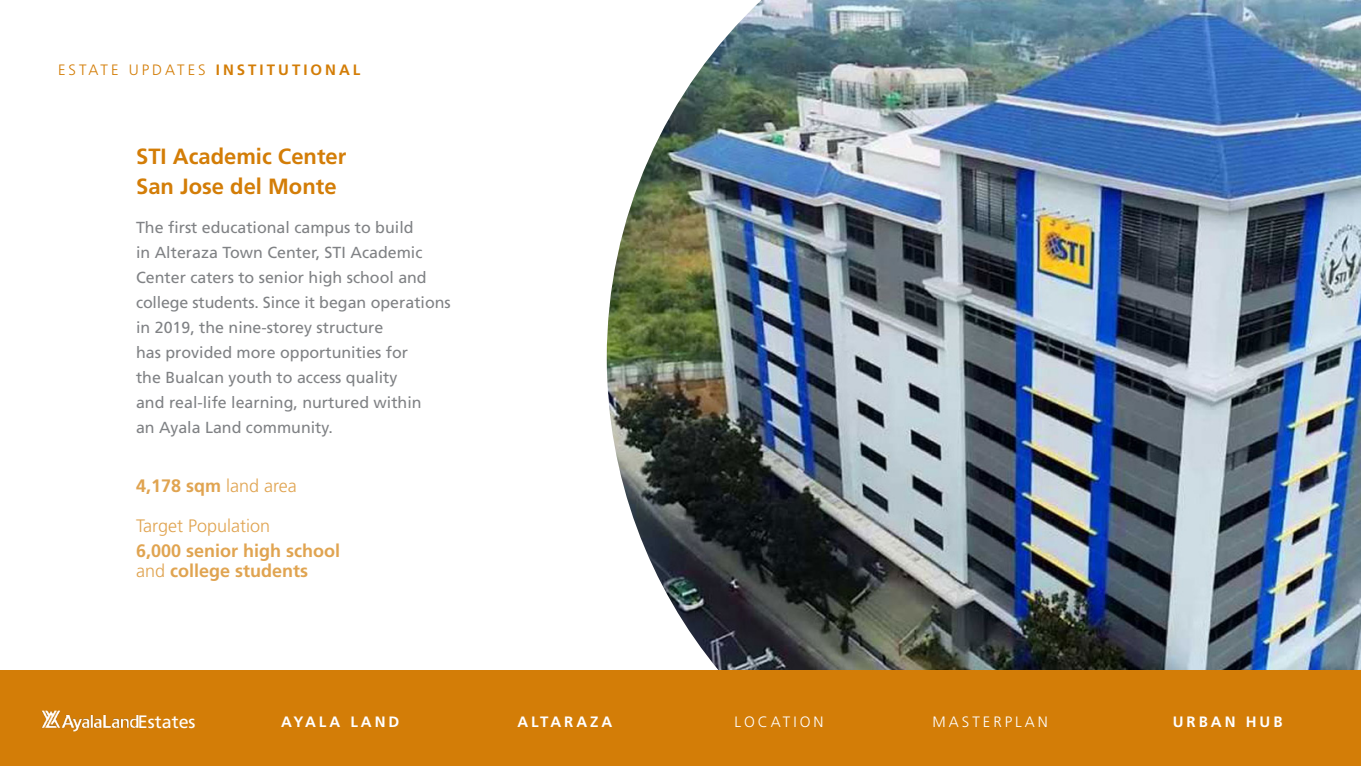
<style>
.page{position:relative;width:1361px;height:766px;background:#fff}
.page>*{position:absolute;margin:0;border:0;box-sizing:border-box;transform-origin:0 0}
.t1{font:700 22px/30px "Frutiger LT Std";color:#d37d07}
.t2{font:700 18px/20px "Frutiger LT Std";color:#e0a451}
.t3{font:300 18px "Frutiger LT Std";color:#e0a451}
.t4{font:17.9px "Frutiger LT Std";color:#fff}
.t5{font:16px/25px "Frutiger LT Std";color:#808285}
.t6{font:300 15px "Frutiger LT Std";letter-spacing:.2em;color:#d37d07}
.t7{font:700 15px "Frutiger LT Std";letter-spacing:.2em;color:#fff}
.t8{font:300 15px "Frutiger LT Std";letter-spacing:.2em;color:#fff}
.s1{font-weight:700}
.s2{font-weight:300}
</style>
<div class="page">
<img style="left:607px;top:0;width:754px;height:670px">
<div style="left:0;top:670px;width:1361px;height:95px;background:#d37d07"></div>
<img style="left:41px;top:710px;width:97px;height:21px">
<p class="t6" style="left:58px;top:61px;width:304px">ESTATE UPDATES <span class="s1">INSTITUTIONAL</span></p>
<h1 class="t1" style="left:136px;top:141px;width:212px">STI Academic Center<br>San Jose del Monte</h1>
<p class="t5" style="left:136px;top:215px;width:316px">The first educational campus to build<br>in Alteraza Town Center, STI Academic Center caters to senior high school and college students. Since it began operations in 2019, the nine-storey structure<br>has provided more opportunities for<br>the Bualcan youth to access quality<br>and real-life learning, nurtured within<br>an Ayala Land community.</p>
<p class="t2" style="left:136px;top:475px;width:162px">4,178 sqm <span class="s2">land area</span></p>
<p class="t3" style="left:136px;top:515px;width:136px">Target Population</p>
<p class="t2" style="left:136px;top:540px;width:206px">6,000 senior high school <span class="s2">and</span> college students</p>
<p class="t4" style="left:138px;top:710px;width:59px">Estates</p>
<p class="t7" style="left:281px;top:713px;width:120px">AYALA LAND</p>
<p class="t7" style="left:517px;top:713px;width:97px">ALTARAZA</p>
<p class="t8" style="left:734px;top:713px;width:91px">LOCATION</p>
<p class="t8" style="left:932px;top:713px;width:117px">MASTERPLAN</p>
<p class="t7" style="left:1172px;top:713px;width:111px">URBAN HUB</p>
</div>
